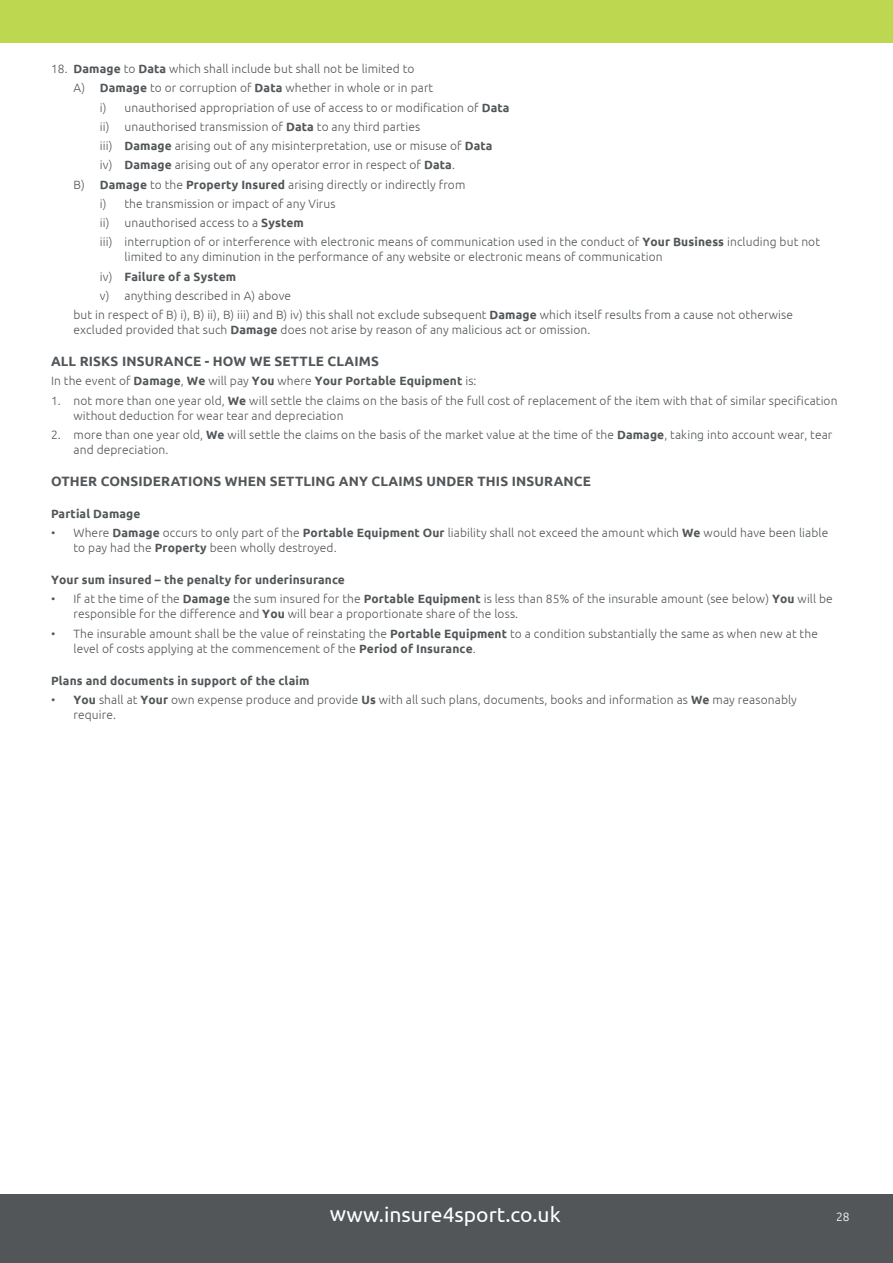
<style>
.page{position:relative;width:893px;height:1263px;background:#fff}
.page>*{position:absolute;margin:0;border:0;box-sizing:border-box;transform-origin:0 0}
.t1{font:21px "Ubuntu";letter-spacing:-.005em;color:#fff}
.t2{font:700 13.5px "Ubuntu";letter-spacing:.01em;color:#525658}
.t3{font:300 12px/15px "Ubuntu";letter-spacing:.01em;color:#525658}
.t4{font:700 12px "Ubuntu";letter-spacing:.01em;color:#525658}
.t5{font:300 12px "Ubuntu";color:#fff}
.s1{font-weight:700}
.s2{font-weight:300}
</style>
<div class="page">
<div style="left:0;top:1194px;width:893px;height:69px;background:#525658"></div>
<div style="left:0;top:0;width:893px;height:43px;background:#bdd750"></div>
<p class="t3" style="left:51px;top:61px;width:365px">18. <span class="s1">Damage</span> to <span class="s1">Data</span> which shall include but shall not be limited to</p>
<p class="t3" style="left:74px;top:80px;width:361px">A) <span class="s1">Damage</span> to or corruption of <span class="s1">Data</span> whether in whole or in part</p>
<p class="t3" style="left:100px;top:100px;width:411px">i) unauthorised appropriation of use of access to or modification of <span class="s1">Data</span></p>
<p class="t3" style="left:100px;top:119px;width:322px">ii) unauthorised transmission of <span class="s1">Data</span> to any third parties</p>
<p class="t3" style="left:100px;top:138px;width:394px">iii) <span class="s1">Damage</span> arising out of any misinterpretation, use or misuse of <span class="s1">Data</span></p>
<p class="t3" style="left:100px;top:157px;width:357px">iv) <span class="s1">Damage</span> arising out of any operator error in respect of <span class="s1">Data</span>.</p>
<p class="t3" style="left:74px;top:177px;width:393px">B) <span class="s1">Damage</span> to the <span class="s1">Property Insured</span> arising directly or indirectly from</p>
<p class="t3" style="left:100px;top:196px;width:237px">i) the transmission or impact of any Virus</p>
<p class="t3" style="left:100px;top:215px;width:206px">ii) unauthorised access to a <span class="s1">System</span></p>
<p class="t3" style="left:100px;top:234px;width:722px">iii) interruption of or interference with electronic means of communication used in the conduct of <span class="s1">Your Business</span> including but not</p>
<p class="t3" style="left:125px;top:249px;width:540px">limited to any diminution in the performance of any website or electronic means of communication</p>
<p class="t4" style="left:100px;top:269px;width:138px"><span class="s2">iv)</span> Failure of a System</p>
<p class="t3" style="left:100px;top:288px;width:193px">v) anything described in A) above</p>
<p class="t3" style="left:74px;top:307px;width:721px">but in respect of B) i), B) ii), B) iii) and B) iv) this shall not exclude subsequent <span class="s1">Damage</span> which itself results from a cause not otherwise</p>
<p class="t3" style="left:74px;top:322px;width:518px">excluded provided that such <span class="s1">Damage</span> does not arise by reason of any malicious act or omission.</p>
<p class="t2" style="left:51px;top:353px;width:329px">ALL RISKS INSURANCE - HOW WE SETTLE CLAIMS</p>
<p class="t4" style="left:51px;top:374px;width:427px"><span class="s2">In the event of</span> Damage<span class="s2">,</span> We <span class="s2">will pay</span> You <span class="s2">where</span> Your Portable Equipment <span class="s2">is:</span></p>
<p class="t3" style="left:74px;top:393px;width:765px;text-indent:-22px">1. not more than one year old, <span class="s1">We</span> will settle the claims on the basis of the full cost of replacement of the item with that of similar specification without deduction for wear tear and depreciation</p>
<p class="t3" style="left:74px;top:427px;width:760px;text-indent:-22px">2. more than one year old, <span class="s1">We</span> will settle the claims on the basis of the market value at the time of the <span class="s1">Damage</span>, taking into account wear, tear and depreciation.</p>
<p class="t2" style="left:51px;top:473px;width:541px">OTHER CONSIDERATIONS WHEN SETTLING ANY CLAIMS UNDER THIS INSURANCE</p>
<p class="t4" style="left:51px;top:506px;width:91px">Partial Damage</p>
<p class="t3" style="left:74px;top:525px;width:756px;text-indent:-22px">• Where <span class="s1">Damage</span> occurs to only part of the <span class="s1">Portable Equipment Our</span> liability shall not exceed the amount which <span class="s1">We</span> would have been liable to pay had the <span class="s1">Property</span> been wholly destroyed.</p>
<p class="t4" style="left:51px;top:573px;width:295px">Your sum insured – the penalty for underinsurance</p>
<p class="t3" style="left:74px;top:591px;width:761px;text-indent:-22px">• If at the time of the <span class="s1">Damage</span> the sum insured for the <span class="s1">Portable Equipment</span> is less than 85% of the insurable amount (see below) <span class="s1">You</span> will be responsible for the difference and <span class="s1">You</span> will bear a proportionate share of the loss.</p>
<p class="t3" style="left:74px;top:626px;width:746px;text-indent:-22px">• The insurable amount shall be the value of reinstating the <span class="s1">Portable Equipment</span> to a condition substantially the same as when new at the level of costs applying at the commencement of the <span class="s1">Period of Insurance</span>.</p>
<p class="t4" style="left:51px;top:673px;width:260px">Plans and documents in support of the claim</p>
<p class="t3" style="left:74px;top:692px;width:725px;text-indent:-22px">• <span class="s1">You</span> shall at <span class="s1">Your</span> own expense produce and provide <span class="s1">Us</span> with all such plans, documents, books and information as <span class="s1">We</span> may reasonably require.</p>
<h1 class="t1" style="left:330px;top:1202px;width:232px">www.insure4sport.co.uk</h1>
<p class="t5" style="left:836px;top:1210px;width:15px">28</p>
</div>
